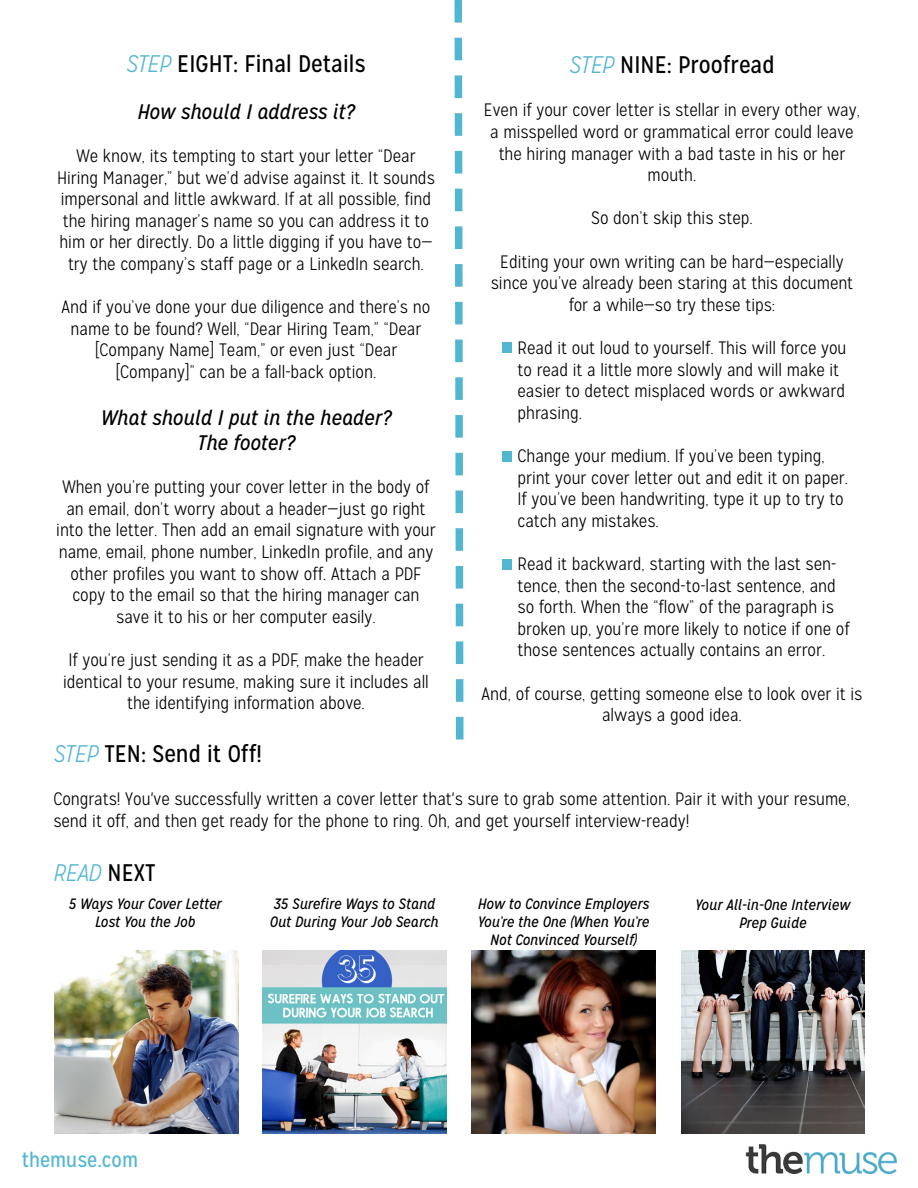
<style>
.page{position:relative;width:918px;height:1188px;background:#fff}
.page>*{position:absolute;margin:0;border:0;box-sizing:border-box;transform-origin:0 0}
.t1{font:24px "Mission Gothic";color:#000}
.t2{font:italic 300 24px "Mission Gothic";color:#53b6d0}
.t3{font:italic 21px/25.2px "Mission Gothic";color:#000;text-align:center}
.t4{font:21px "Mission Gothic";color:#53b6d0}
.t5{font:300 18px/21.6px "Mission Gothic";color:#000;text-align:center}
.t6{font:italic 15px/18px "Mission Gothic";color:#000;text-align:center}
.s1{font-weight:300;font-style:italic;color:#53b6d0}
.s2{font-weight:400;font-style:normal;color:#000}
</style>
<div class="page">
<div style="left:502px;top:342px;width:10px;height:10px;background:#53b6d0"></div>
<div style="left:502px;top:452px;width:10px;height:10px;background:#53b6d0"></div>
<div style="left:502px;top:560px;width:10px;height:10px;background:#53b6d0"></div>
<svg style="left:454px;top:0;width:10px;height:740px"></svg>
<img style="left:263px;top:950px;width:183px;height:184px">
<img style="left:472px;top:950px;width:183px;height:184px">
<img style="left:55px;top:950px;width:183px;height:184px">
<img style="left:681px;top:950px;width:184px;height:184px">
<img style="left:746px;top:1144px;width:150px;height:29px">
<h1 class="t1" style="left:126px;top:49px;width:241px"><span class="s1">STEP</span> EIGHT: Final Details</h1>
<p class="t3" style="left:137px;top:99px;width:219px">How should I address it?</p>
<p class="t5" style="left:57px;top:145px;width:379px">We know, its tempting to start your letter “Dear Hiring Manager,” but we’d advise against it. It sounds impersonal and little awkward. If at all possible, find the hiring manager’s name so you can address it to him or her directly. Do a little digging if you have to— try the company’s staff page or a LinkedIn search.</p>
<p class="t5" style="left:62px;top:296px;width:370px">And if you’ve done your due diligence and there’s no name to be found? Well, “Dear Hiring Team,” “Dear [Company Name] Team,” or even just “Dear [Company]” can be a fall-back option.</p>
<p class="t3" style="left:101px;top:405px;width:292px">What should I put in the header?<br>The footer?</p>
<p class="t5" style="left:56px;top:476px;width:381px">When you’re putting your cover letter in the body of an email, don’t worry about a header—just go right into the letter. Then add an email signature with your name, email, phone number, LinkedIn profile, and any other profiles you want to show off. Attach a PDF copy to the email so that the hiring manager can save it to his or her computer easily.</p>
<p class="t5" style="left:63px;top:649px;width:367px">If you’re just sending it as a PDF, make the header identical to your resume, making sure it includes all the identifying information above.</p>
<h1 class="t1" style="left:53px;top:739px;width:210px"><span class="s1">STEP</span> TEN: Send it Off!</h1>
<p class="t5" style="left:53px;top:788px;width:798px;text-align:left">Congrats! You've successfully written a cover letter that's sure to grab some attention. Pair it with your resume, send it off, and then get ready for the phone to ring. Oh, and get yourself interview-ready!</p>
<h1 class="t1" style="left:569px;top:50px;width:207px"><span class="s1">STEP</span> NI NE: Proofread</h1>
<p class="t5" style="left:484px;top:100px;width:378px">Even if your cover letter is stellar in every other way, a misspelled word or grammatical error could leave the hiring manager with a bad taste in his or her mouth.</p>
<p class="t5" style="left:591px;top:208px;width:163px">So don’t skip this step.</p>
<p class="t5" style="left:491px;top:251px;width:364px">Editing your own writing can be hard—especially since you’ve already been staring at this document for a while—so try these tips:</p>
<p class="t5" style="left:518px;top:337px;width:330px;text-align:left">Read it out loud to yourself. This will force you to read it a little more slowly and will make it easier to detect misplaced words or awkward phrasing.</p>
<p class="t5" style="left:518px;top:445px;width:332px;text-align:left">Change your medium. If you’ve been typing, print your cover letter out and edit it on paper.<br>If you’ve been handwriting, type it up to try to catch any mistakes.</p>
<p class="t5" style="left:518px;top:553px;width:334px;text-align:left">Read it backward, starting with the last sen&shy;tence, then the second-to-last sentence, and so forth. When the “flow” of the paragraph is broken up, you’re more likely to notice if one of those sentences actually contains an error.</p>
<p class="t5" style="left:482px;top:683px;width:382px">And, of course, getting someone else to look over it is always a good idea.</p>
<h1 class="t2" style="left:53px;top:859px;width:104px">READ <span class="s2">NEXT</span></h1>
<p class="t6" style="left:69px;top:895px;width:155px">5 Ways Your Cover Letter<br>Lost You the Job</p>
<p class="t6" style="left:270px;top:895px;width:171px;text-align:left">35 Surefire Ways to Stand<br>Out During Your Job Search</p>
<p class="t6" style="left:478px;top:895px;width:173px">How to Convince Employers<br>You’re the One (When You’re<br>Not Convinced Yourself)</p>
<p class="t6" style="left:695px;top:896px;width:157px">Your All-in-One Interview<br>Prep Guide</p>
<p class="t4" style="left:22px;top:1147px;width:118px">themuse.com</p>
</div>
